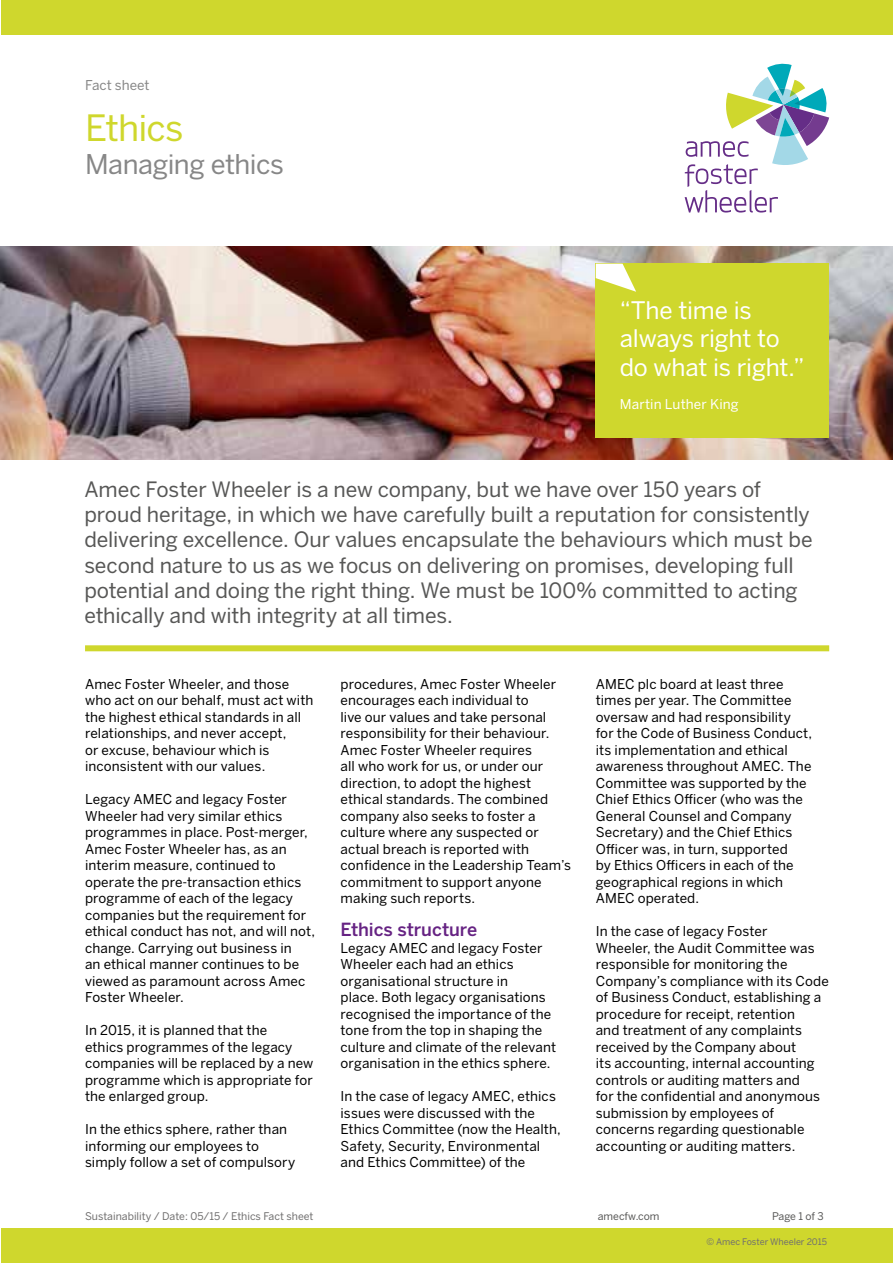
<style>
.page{position:relative;width:893px;height:1263px;background:#fff}
.page>*{position:absolute;margin:0;border:0;box-sizing:border-box;transform-origin:0 0}
.Project_Profile_Head{font:36px "Benton Sans";letter-spacing:-.025em;color:#cfd72d}
.Project_Profile_Head-2{font:27px "Benton Sans";letter-spacing:-.02em;color:#878787}
.Pull_out_quote_12_16{font:24px/28.8px "Benton Sans";letter-spacing:-.005em;color:#fff}
.Pull_out_quote_12_16-2{font:21px/25.2px "Benton Sans";letter-spacing:-.005em;color:#575756}
.Listings_body_copy_9{font:500 18px "Benton Sans";letter-spacing:-.005em;color:#662383}
.Listings_body_copy_9-2{font:13.5px/16.5px "Benton Sans";letter-spacing:.01em;color:#000}
.Pull_out_quote_12_16-3{font:13.5px "Benton Sans";letter-spacing:.01em;color:#fff}
.Project_Profile_Head-3{font:13.5px "Benton Sans";color:#878787}
.t1{font:10.5px "Benton Sans";color:#706f6f}
.t2{font:10.5px "Benton Sans";color:#575756}
.t3{font:9px "Benton Sans";color:#706f6f}
</style>
<div class="page">
<svg style="left:685px;top:63px;width:144px;height:150px"></svg>
<div style="left:1px;top:0;width:892px;height:34px;background:#cfd72d"></div>
<div style="left:1px;top:1229px;width:892px;height:34px;background:#cfd72d"></div>
<img style="left:0;top:247px;width:893px;height:212px">
<div style="left:85px;top:645px;width:744px;height:6px;background:#cfd72d"></div>
<div style="left:596px;top:264px;width:233px;height:174px;background:#cfd72d"></div>
<svg style="left:596px;top:264px;width:40px;height:28px"></svg>
<p class="Project_Profile_Head-3" style="left:85px;top:77px;width:66px">Fact sheet</p>
<p class="Project_Profile_Head" style="left:85px;top:107px;width:100px">Ethics</p>
<p class="Project_Profile_Head-2" style="left:85px;top:148px;width:200px">Managing ethics</p>
<p class="Pull_out_quote_12_16" style="left:620px;top:295px;width:186px">“The time is always right to do what is right.”</p>
<p class="Pull_out_quote_12_16-3" style="left:620px;top:396px;width:120px">Martin Luther King</p>
<p class="Pull_out_quote_12_16-2" style="left:84px;top:477px;width:730px">Amec Foster Wheeler is a new company, but we have over 150 years of proud heritage, in which we have carefully built a reputation for consistently delivering excellence. Our values encapsulate the behaviours which must be second nature to us as we focus on delivering on promises, developing full potential and doing the right thing. We must be 100% committed to acting ethically and with integrity at all times.</p>
<p class="Listings_body_copy_9-2" style="left:85px;top:675px;width:230px">Amec Foster Wheeler, and those who act on our behalf, must act with the highest ethical standards in all relationships, and never accept,<br>or excuse, behaviour which is inconsistent with our values.</p>
<p class="Listings_body_copy_9-2" style="left:85px;top:791px;width:231px">Legacy AMEC and legacy Foster<br>Wheeler had very similar ethics programmes in place. Post-merger,<br>Amec Foster Wheeler has, as an interim measure, continued to operate the pre-transaction ethics programme of each of the legacy companies but the requirement for ethical conduct has not, and will not, change. Carrying out business in<br>an ethical manner continues to be viewed as paramount across Amec<br>Foster Wheeler.</p>
<p class="Listings_body_copy_9-2" style="left:85px;top:1022px;width:230px">In 2015, it is planned that the<br>ethics programmes of the legacy companies will be replaced by a new programme which is appropriate for the enlarged group.</p>
<p class="Listings_body_copy_9-2" style="left:85px;top:1121px;width:212px">In the ethics sphere, rather than informing our employees to simply follow a set of compulsory</p>
<p class="Listings_body_copy_9-2" style="left:341px;top:675px;width:232px">procedures, Amec Foster Wheeler encourages each individual to<br>live our values and take personal responsibility for their behaviour.<br>Amec Foster Wheeler requires<br>all who work for us, or under our direction, to adopt the highest ethical standards. The combined company also seeks to foster a culture where any suspected or actual breach is reported with confidence in the Leadership Team’s commitment to support anyone making such reports.</p>
<p class="Listings_body_copy_9" style="left:341px;top:919px;width:138px">Ethics structure</p>
<p class="Listings_body_copy_9-2" style="left:341px;top:939px;width:217px">Legacy AMEC and legacy Foster<br>Wheeler each had an ethics organisational structure in<br>place. Both legacy organisations recognised the importance of the tone from the top in shaping the culture and climate of the relevant organisation in the ethics sphere.</p>
<p class="Listings_body_copy_9-2" style="left:341px;top:1088px;width:222px">In the case of legacy AMEC, ethics issues were discussed with the<br>Ethics Committee (now the Health,<br>Safety, Security, Environmental and Ethics Committee) of the</p>
<p class="Listings_body_copy_9-2" style="left:596px;top:675px;width:218px">AMEC plc board at least three times per year. The Committee oversaw and had responsibility for the Code of Business Conduct, its implementation and ethical awareness throughout AMEC. The<br>Committee was supported by the<br>Chief Ethics Officer (who was the<br>General Counsel and Company<br>Secretary) and the Chief Ethics<br>Officer was, in turn, supported<br>by Ethics Officers in each of the geographical regions in which<br>AMEC operated.</p>
<p class="Listings_body_copy_9-2" style="left:596px;top:923px;width:235px">In the case of legacy Foster<br>Wheeler, the Audit Committee was responsible for monitoring the<br>Company’s compliance with its Code of Business Conduct, establishing a</p>
<p class="Listings_body_copy_9-2" style="left:596px;top:1005px;width:226px">procedure for receipt, retention and treatment of any complaints received by the Company about<br>its accounting, internal accounting controls or auditing matters and for the confidential and anonymous submission by employees of concerns regarding questionable accounting or auditing matters.</p>
<p class="t1" style="left:85px;top:1210px;width:230px">Sustainability / Date: 05/15 / Ethics Fact sheet</p>
<p class="t2" style="left:598px;top:1210px;width:63px">amecfw.com</p>
<p class="t2" style="left:772px;top:1210px;width:53px">Page 1 of 3</p>
<p class="t3" style="left:706px;top:1236px;width:122px">© Amec Foster Wheeler 2015</p>
</div>
